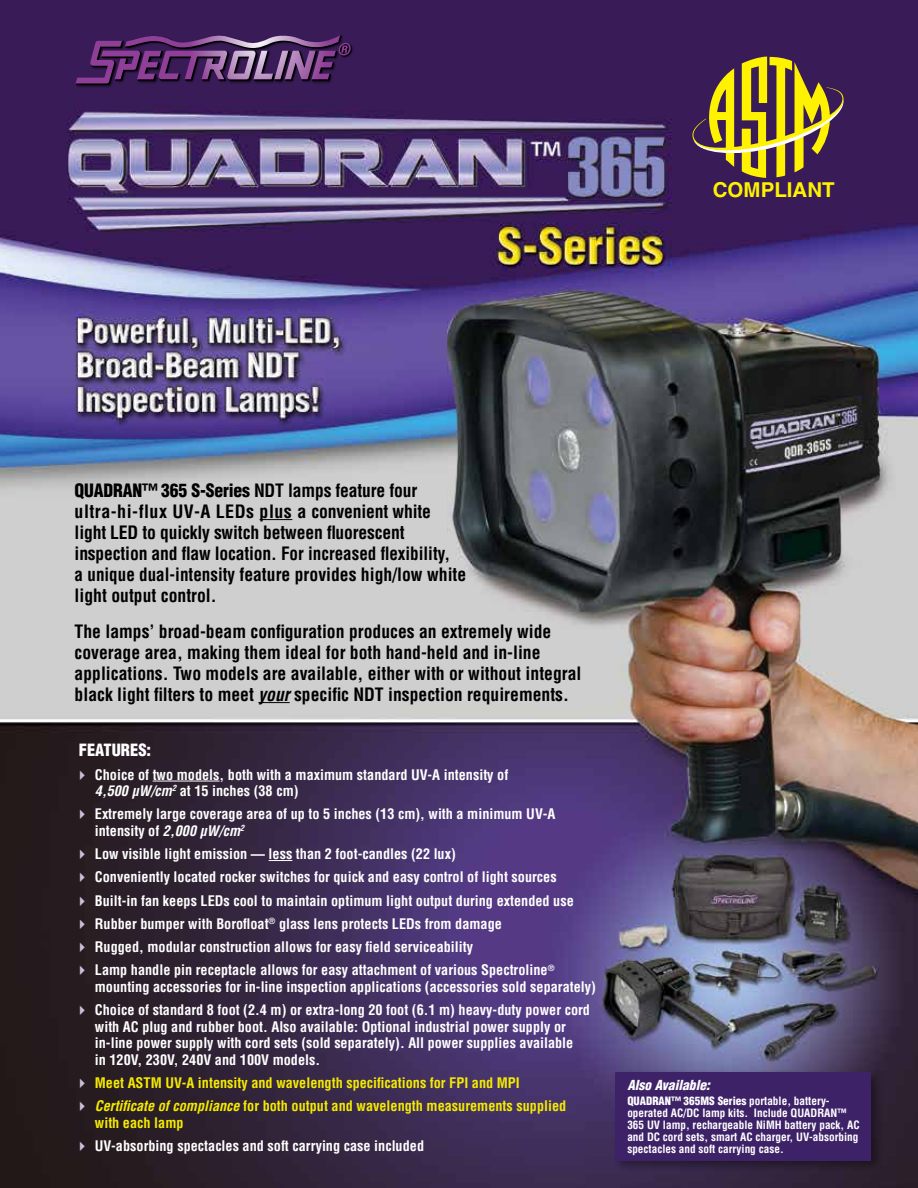
<style>
.page{position:relative;width:918px;height:1188px;background:#fff}
.page>*{position:absolute;margin:0;border:0;box-sizing:border-box;transform-origin:0 0}
.t1{font:700 20.55px "Helvetica";color:#fff200}
.t2{font:700 condensed 18px/21px "Helvetica";color:#000}
.t3{font:900 condensed 16.5px "Helvetica";color:#fff}
.t4{font:700 condensed 14.25px/23.2px "Helvetica";color:#fff}
.t5{font:700 condensed 14.25px/23.2px "Helvetica";color:#f5eb00}
.t6{font:italic 900 condensed 13.5px "Helvetica";color:#fff}
.t7{font:700 condensed 11.25px/12px "Helvetica";color:#fff}
.s1{font-weight:900}
.s2{font-style:italic}
.s3{font-stretch:normal}
</style>
<div class="page">
<img style="left:0;top:0;width:918px;height:1188px">
<hr style="left:153px;top:781px;width:67px;height:1px;background:#fff">
<svg style="left:269px;top:860px;width:23px;height:1px"></svg>
<div style="left:612px;top:1069px;width:272px;height:104px;background:#000;opacity:.37"></div>
<div style="left:615px;top:1072px;width:256px;height:89px;background:#3e2268"></div>
<hr style="left:260px;top:519px;width:32px;height:1px;background:#000">
<hr style="left:258px;top:702px;width:32px;height:1px;background:#000">
<img style="left:352px;top:42px;width:3px;height:18px">
<img style="left:75px;top:40px;width:52px;height:48px">
<svg style="left:76px;top:34px;width:276px;height:53px;background:#563168"></svg>
<svg style="left:692px;top:57px;width:152px;height:121px;background:#826b3c"></svg>
<svg style="left:80px;top:770px;width:5px;height:10px"></svg>
<svg style="left:80px;top:810px;width:5px;height:9px"></svg>
<svg style="left:80px;top:850px;width:5px;height:9px"></svg>
<svg style="left:80px;top:873px;width:5px;height:9px"></svg>
<svg style="left:80px;top:896px;width:5px;height:10px"></svg>
<svg style="left:80px;top:919px;width:5px;height:10px"></svg>
<svg style="left:80px;top:943px;width:5px;height:9px"></svg>
<svg style="left:80px;top:966px;width:5px;height:9px"></svg>
<svg style="left:80px;top:1006px;width:5px;height:9px"></svg>
<svg style="left:80px;top:1078px;width:5px;height:10px"></svg>
<svg style="left:80px;top:1102px;width:5px;height:9px"></svg>
<svg style="left:80px;top:1141px;width:5px;height:10px"></svg>
<h1 class="t1" style="left:713px;top:177px;width:123px">COMPLIANT</h1>
<p class="t2" style="left:75px;top:480px;width:393px"><span class="s1">QUADRAN™ 365 S-Series</span> NDT lamps feature four ultra-hi-flux UV-A LEDs plus a convenient white light LED to quickly switch between fluorescent inspection and flaw location. For increased flexibility,<br>a unique dual-intensity feature provides high/low white light output control.</p>
<p class="t2" style="left:75px;top:621px;width:508px">The lamps’ broad-beam configuration produces an extremely wide coverage area, making them ideal for both hand-held and in-line applications. Two models are available, either with or without integral black light filters to meet <span class="s2">your</span> specific NDT inspection requirements.</p>
<p class="t3" style="left:79px;top:740px;width:74px">FEATURES:</p>
<p class="t4" style="left:95px;top:766px;width:415px;line-height:16.5px">Choice of two models, both with a maximum standard UV-A intensity of<br><span class="s2">4,500 µW/cm</span><sup>2</sup> at 15 inches (38 cm)</p>
<p class="t4" style="left:95px;top:806px;width:462px;line-height:16.5px">Extremely large coverage area of up to 5 inches (13 cm), with a minimum UV-A intensity of <span class="s2">2,000 µW/cm</span><sup>2</sup></p>
<p class="t4" style="left:95px;top:842px;width:480px">Low visible light emission <span class="s3">—</span> less than 2 foot-candles (22 lux)<br>Conveniently located rocker switches for quick and easy control of light sources Built-in fan keeps LEDs cool to maintain optimum light output during extended use Rubber bumper with Borofloat<sup>®</sup> glass lens protects LEDs from damage<br>Rugged, modular construction allows for easy field serviceability<br>Lamp handle pin receptacle allows for easy attachment of various Spectroline<sup>®</sup></p>
<p class="t4" style="left:95px;top:975px;width:503px">mounting accessories for in-line inspection applications (accessories sold separately)<br>Choice of standard 8 foot (2.4 m) or extra-long 20 foot (6.1 m) heavy-duty power cord</p>
<p class="t4" style="left:95px;top:1018px;width:480px;line-height:16.5px">with AC plug and rubber boot. Also available: Optional industrial power supply or in-line power supply with cord sets (sold separately). All power supplies available in 120V, 230V, 240V and 100V models.</p>
<p class="t5" style="left:95px;top:1071px;width:473px">Meet ASTM UV-A intensity and wavelength specifications for FPI and MPI<br><span class="s2">Certificate of compliance</span> for both output and wavelength measurements supplied</p>
<p class="t5" style="left:95px;top:1111px;width:90px">with each lamp</p>
<p class="t4" style="left:95px;top:1134px;width:331px">UV-absorbing spectacles and soft carrying case included</p>
<p class="t6" style="left:627px;top:1077px;width:84px">Also Available:</p>
<p class="t7" style="left:627px;top:1095px;width:234px"><span class="s1">QUADRAN™ 365MS Series</span> portable, battery&shy;operated AC/DC lamp kits. Include QUADRAN™ 365 UV lamp, rechargeable NiMH battery pack, AC and DC cord sets, smart AC charger, UV-absorbing spectacles and soft carrying case.</p>
</div>
